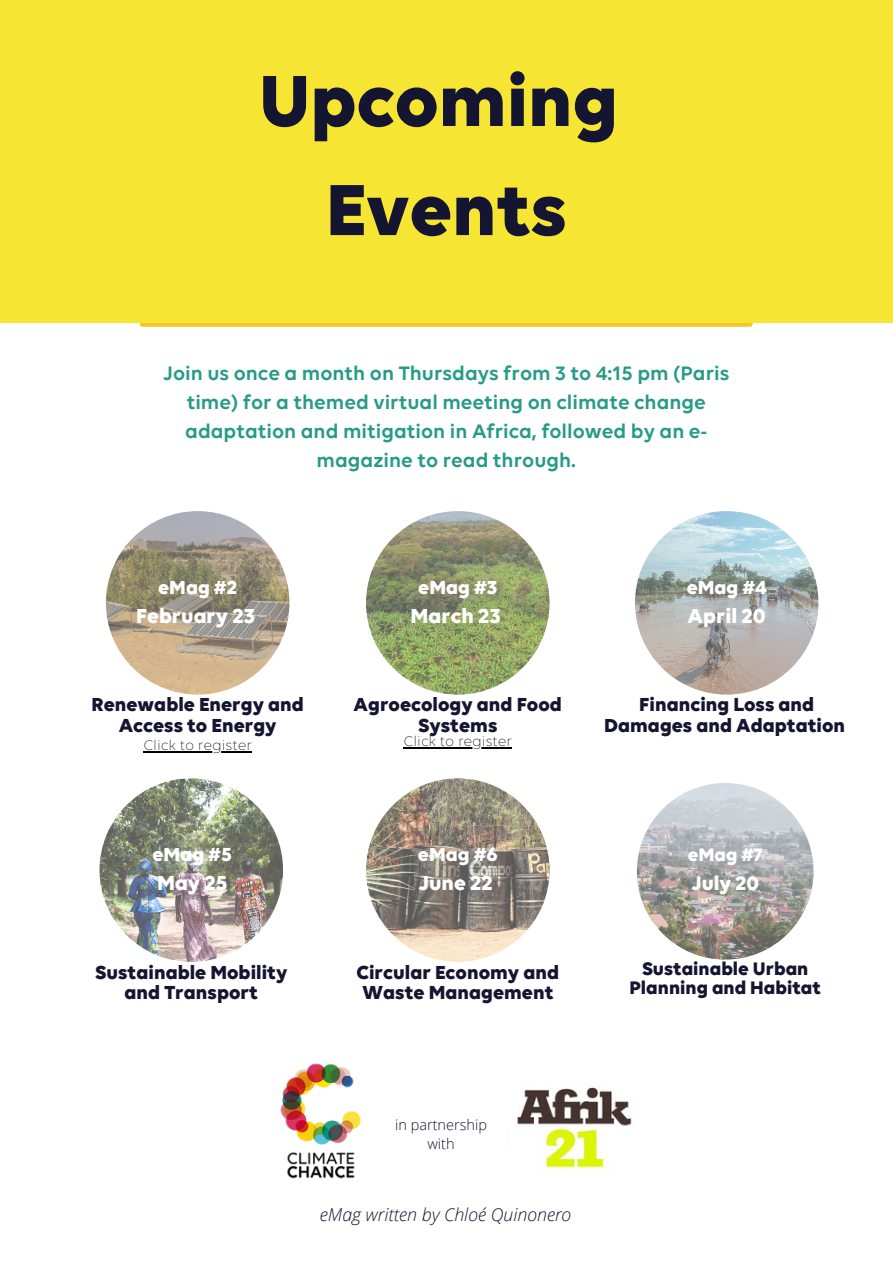
<style>
.page{position:relative;width:893px;height:1264px;background:#fff}
.page>*{position:absolute;margin:0;border:0;box-sizing:border-box;transform-origin:0 0}
.t1{font:700 78px/109.1px "Volte";color:#141530;text-align:center}
.t2{font:700 21.75px "Volte";color:#fff}
.t3{font:600 21px/29.2px "Volte";color:#269b87;text-align:center}
.t4{font:700 21px "Volte";color:#fff}
.t5{font:700 20.25px/20.2px "Volte";color:#141530;text-align:center}
.t6{font:700 20.25px "Volte";color:#fff}
.t7{font:700 19.5px/19px "Volte";color:#141530;text-align:center}
.t8{font:700 19.5px "Volte";color:#fff}
.t9{font:italic 300 17.7px "Open Sans";color:#141530}
.t10{font:300 15px "Volte";color:#000}
.t11{font:300 14.55px/20px "Open Sans";color:#141530;text-align:center}
</style>
<div class="page">
<svg style="left:142px;top:322px;width:607px;height:5px;background:#f4d031"></svg>
<img style="left:280px;top:1063px;width:81px;height:116px">
<img style="left:517px;top:1087px;width:115px;height:84px">
<div style="left:0;top:0;width:892px;height:322px;background:#f7e533"></div>
<img style="left:106px;top:511px;width:183px;height:183px;border-radius:50%">
<img style="left:366px;top:511px;width:183px;height:183px;border-radius:50%">
<img style="left:636px;top:783px;width:177px;height:176px;border-radius:50%">
<img style="left:366px;top:778px;width:183px;height:183px;border-radius:50%">
<img style="left:635px;top:511px;width:183px;height:183px;border-radius:50%">
<img style="left:99px;top:778px;width:184px;height:183px;border-radius:50%">
<hr style="left:143px;top:751px;width:109px;height:1px;background:#000">
<hr style="left:403px;top:747px;width:109px;height:1px;background:#000">
<h1 class="t1" style="left:259px;top:52px;width:360px">Upcoming<br>Events</h1>
<p class="t3" style="left:163px;top:360px;width:567px">Join us once a month on Thursdays from 3 to 4:15 pm (Paris time) for a themed virtual meeting on climate change adaptation and mitigation in Africa, followed by an e&shy;magazine to read through.</p>
<p class="t6" style="left:158px;top:578px;width:80px">eMag #2</p>
<p class="t2" style="left:136px;top:606px;width:120px">February 23</p>
<p class="t6" style="left:418px;top:578px;width:80px">eMag #3</p>
<p class="t2" style="left:410px;top:606px;width:92px">March 23</p>
<p class="t5" style="left:91px;top:696px;width:214px">Renewable Energy and<br>Access to Energy</p>
<p class="t5" style="left:353px;top:696px;width:210px">Agroecology and Food<br>Systems</p>
<p class="t10" style="left:143px;top:738px;width:110px">Click to register</p>
<p class="t10" style="left:403px;top:734px;width:110px">Click to register</p>
<p class="t6" style="left:152px;top:845px;width:81px">eMag #5</p>
<p class="t2" style="left:157px;top:874px;width:72px">May 25</p>
<p class="t5" style="left:95px;top:963px;width:194px">Sustainable Mobility and Transport</p>
<p class="t6" style="left:418px;top:845px;width:81px">eMag #6</p>
<p class="t2" style="left:418px;top:874px;width:76px">June 22</p>
<p class="t5" style="left:356px;top:963px;width:204px;text-align:left">Circular Economy and<br>Waste Management</p>
<p class="t6" style="left:686px;top:578px;width:81px">eMag #4</p>
<p class="t2" style="left:687px;top:606px;width:80px">April 20</p>
<p class="t5" style="left:604px;top:696px;width:242px">Financing Loss and<br>Damages and Adaptation</p>
<p class="t8" style="left:687px;top:846px;width:76px">eMag #7</p>
<p class="t4" style="left:691px;top:874px;width:69px">July 20</p>
<p class="t7" style="left:629px;top:960px;width:193px">Sustainable Urban<br>Planning and Habitat</p>
<p class="t11" style="left:395px;top:1113px;width:93px">in partnership with</p>
<p class="t9" style="left:320px;top:1202px;width:253px">eMag written by Chloé Quinonero</p>
</div>
